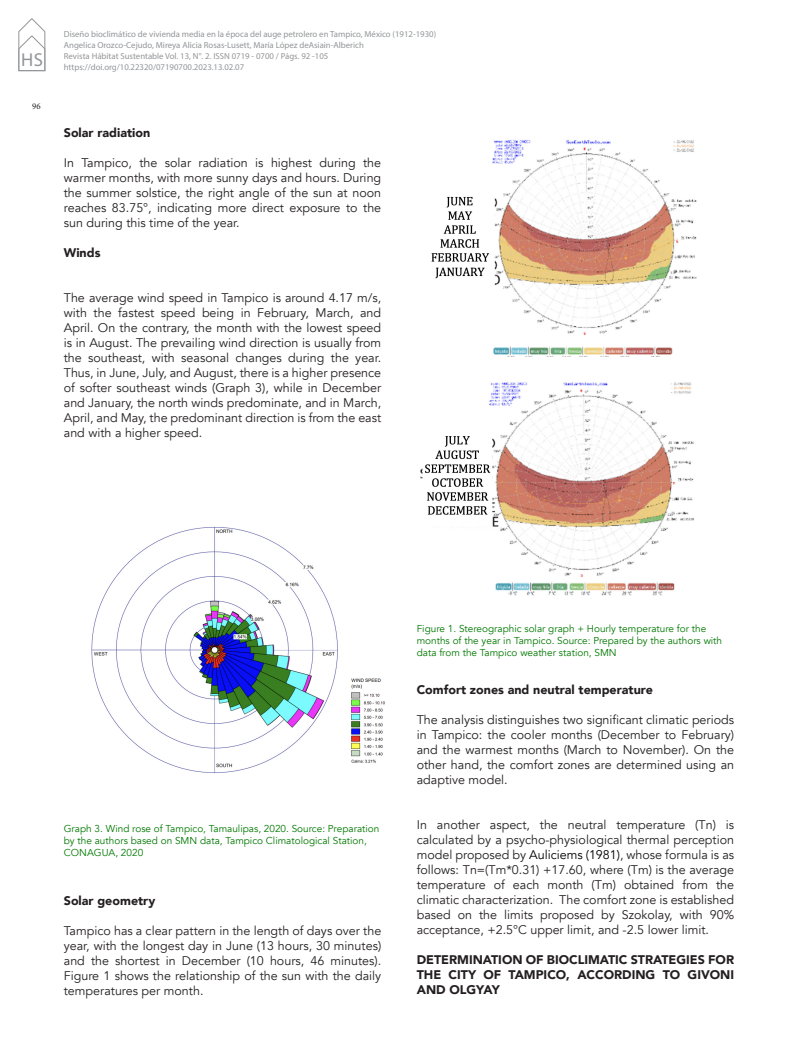
<style>
.page{position:relative;width:798px;height:1063px;background:#fff}
.page>*{position:absolute;margin:0;border:0;box-sizing:border-box;transform-origin:0 0}
.t1{font:18.75px "Myriad Pro";color:#939598}
._07_CUERPO_TEXTO{font:12.5px/15px "Avenir";color:#231f20;text-align:justify}
._10_SUBTITULOS__2_2{font:900 12.5px/15px "Avenir";color:#231f20;text-align:justify}
._11_SUBTITULOS__2_2_2{font:900 12.5px "Avenir";color:#231f20}
._14_PIE_DE_FOTOS{font:10px/12px "Avenir";color:#007800}
.t2{font:8.75px/11.2px "Myriad Pro";color:#939598}
.t3{font:8.75px "Minion Pro";color:#231f20}
.s1{color:#000}
</style>
<div class="page">
<svg style="left:19px;top:18px;width:26px;height:53px"></svg>
<img style="left:91px;top:526px;width:294px;height:248px">
<img style="left:431px;top:140px;width:266px;height:217px">
<img style="left:420px;top:382px;width:274px;height:213px">
<h1 class="t1" style="left:21px;top:48px;width:24px">HS</h1>
<p class="t3" style="left:32px;top:101px;width:10px">96</p>
<p class="t2" style="left:64px;top:28px;width:374px">Diseño bioclimático de vivienda media en la época del auge petrolero en Tampico, México (1912-1930)<br>Angelica Orozco-Cejudo, Mireya Alicia Rosas-Lusett, María López deAsiain-Alberich<br>Revista Hábitat Sustentable Vol. 13, N°. 2. ISSN 0719 - 0700 / Págs. 92 -105 https://doi.org/10.22320/07190700.2023.13.02.07</p>
<p class="_11_SUBTITULOS__2_2_2" style="left:64px;top:121px;width:88px">Solar radiation</p>
<p class="_07_CUERPO_TEXTO" style="left:64px;top:155px;width:319px">In Tampico, the solar radiation is highest during the warmer months, with more sunny days and hours. During the summer solstice, the right angle of the sun at noon reaches 83.75°, indicating more direct exposure to the sun during this time of the year.</p>
<p class="_11_SUBTITULOS__2_2_2" style="left:64px;top:241px;width:38px">Winds</p>
<p class="_07_CUERPO_TEXTO" style="left:64px;top:290px;width:319px">The average wind speed in Tampico is around 4.17 m/s, with the fastest speed being in February, March, and April. On the contrary, the month with the lowest speed is in August. The prevailing wind direction is usually from the southeast, with seasonal changes during the year.<br>Thus, in June, July, and August, there is a higher presence of softer southeast winds (Graph 3), while in December and January, the north winds predominate, and in March, April, and May, the predominant direction is from the east and with a higher speed.</p>
<p class="_14_PIE_DE_FOTOS" style="left:64px;top:823px;width:317px">Graph 3. Wind rose of Tampico, Tamaulipas, 2020. Source: Preparation by the authors based on SMN data, Tampico Climatological Station,<br>CONAGUA, 2020</p>
<p class="_11_SUBTITULOS__2_2_2" style="left:64px;top:889px;width:93px">Solar geometry</p>
<p class="_07_CUERPO_TEXTO" style="left:64px;top:923px;width:319px">Tampico has a clear pattern in the length of days over the year, with the longest day in June (13 hours, 30 minutes) and the shortest in December (10 hours, 46 minutes).<br>Figure 1 shows the relationship of the sun with the daily temperatures per month.</p>
<p class="_14_PIE_DE_FOTOS" style="left:416px;top:623px;width:307px">Figure 1. Stereographic solar graph + Hourly temperature for the months of the year in Tampico. Source: Prepared by the authors with data from the Tampico weather station, SMN</p>
<p class="_11_SUBTITULOS__2_2_2" style="left:416px;top:679px;width:238px">Comfort zones and neutral temperature</p>
<p class="_07_CUERPO_TEXTO" style="left:416px;top:712px;width:319px">The analysis distinguishes two significant climatic periods in Tampico: the cooler months (December to February) and the warmest months (March to November). On the other hand, the comfort zones are determined using an adaptive model.</p>
<p class="_07_CUERPO_TEXTO" style="left:416px;top:817px;width:319px">In another aspect, the neutral temperature (Tn) is calculated by a psycho-physiological thermal perception model proposed by <span class="s1">Auliciems (1981)</span>, whose formula is as follows: Tn=(Tm*0.31) +17.60, where (Tm) is the average temperature of each month (Tm) obtained from the climatic characterization. The comfort zone is established based on the limits proposed by Szokolay, with 90% acceptance, +2.5°C upper limit, and -2.5 lower limit.</p>
<p class="_10_SUBTITULOS__2_2" style="left:416px;top:951px;width:319px">DETERMINATION OF BIOCLIMATIC STRATEGIES FOR THE CITY OF TAMPICO, ACCORDING TO GIVONI AND OLGYAY</p>
</div>
